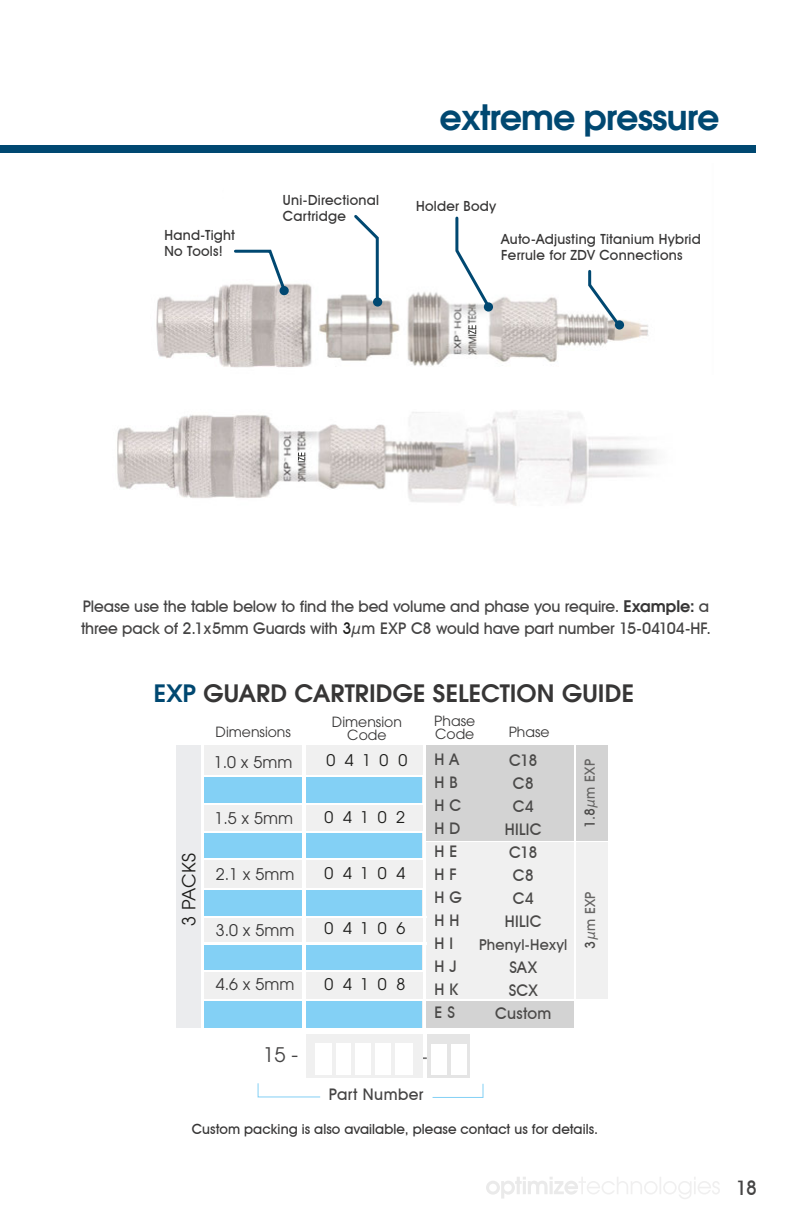
<style>
.page{position:relative;width:792px;height:1224px;background:#fff}
.page>*{position:absolute;margin:0;border:0;box-sizing:border-box;transform-origin:0 0}
.t1{font:600 35px "Avant Garde";letter-spacing:-.025em;color:#004871}
.body{font:600 24px "Avant Garde";letter-spacing:.005em;color:#373636}
.BodyProductListing{font:20px "ITC Avant Garde Std";color:#454444}
.Body_Header{font:500 20px "Avant Garde IT Cby BT";color:#454444}
.BodyProductListing-2{font:18px "ITC Avant Garde Std";color:#1d1d1b}
.body-2{font:500 18px "Avant Garde IT Cby BT";color:#747373}
.Body_Header-2{font:500 16px/22px "Avant Garde IT Cby BT";letter-spacing:-.005em;color:#454444}
.body-3{font:500 16px "Avant Garde IT Cby BT";letter-spacing:.005em;color:#4a4948}
.t2{font:16px "ITC Avant Garde Std";color:#373636}
.body-4{font:16px "ITC Avant Garde Std";letter-spacing:.57em;color:#1d1d1b}
.body-5{font:500 16px "Avant Garde IT Cby BT";letter-spacing:.025em;color:#454444}
.body-6{font:500 15px "Avant Garde IT Cby BT";letter-spacing:.015em;color:#4a4948}
.Body_Header-3{font:500 14px "Avant Garde IT Cby BT";letter-spacing:.02em;color:#373636}
.body-7{font:500 14px "Avant Garde IT Cby BT";letter-spacing:.005em;color:#373636}
.BodyProductListing-3{font:14px "ITC Avant Garde Std";color:#373636}
.body-8{font:500 14px "Avant Garde IT Cby BT";letter-spacing:.02em;color:#666564}
.s1{font-family:"Avant Garde";font-weight:600;color:#373636}
.s2{color:#1d1d1b}
.s3{color:#004871}
.s4{color:#4a4948}
</style>
<div class="page">
<svg style="left:486px;top:1177px;width:234px;height:22px"></svg>
<div style="left:427px;top:1001px;width:181px;height:26px;background:#d3d3d3"></div>
<div style="left:427px;top:842px;width:181px;height:157px;background:#f0f0f0"></div>
<img style="left:156px;top:284px;width:493px;height:84px">
<img style="left:117px;top:411px;width:538px;height:95px">
<div style="left:616px;top:271px;width:19px;height:38px;background:#fff"></div>
<div style="left:280px;top:286px;width:9px;height:9px;background:#004871;border-radius:50%"></div>
<svg style="left:373px;top:297px;width:9px;height:10px"></svg>
<svg style="left:484px;top:302px;width:9px;height:10px"></svg>
<svg style="left:232px;top:249px;width:56px;height:44px"></svg>
<svg style="left:351px;top:215px;width:29px;height:89px"></svg>
<svg style="left:454px;top:216px;width:38px;height:94px"></svg>
<svg style="left:587px;top:270px;width:36px;height:59px"></svg>
<svg style="left:467px;top:325px;width:10px;height:11px"></svg>
<svg style="left:297px;top:452px;width:9px;height:11px"></svg>
<svg style="left:297px;top:453px;width:9px;height:9px"></svg>
<svg style="left:257px;top:1083px;width:64px;height:15px"></svg>
<div style="left:0;top:146px;width:756px;height:7px;background:#004871"></div>
<div style="left:70px;top:746px;width:293px;height:281px;background:#f0f0f0"></div>
<div style="left:304px;top:746px;width:118px;height:332px;background:#f0f0f0"></div>
<div style="left:204px;top:1000px;width:218px;height:28px;background:#83d0f5"></div>
<div style="left:204px;top:943px;width:218px;height:28px;background:#83d0f5"></div>
<div style="left:204px;top:889px;width:218px;height:28px;background:#83d0f5"></div>
<div style="left:204px;top:832px;width:218px;height:27px;background:#83d0f5"></div>
<div style="left:204px;top:776px;width:218px;height:28px;background:#83d0f5"></div>
<div style="left:427px;top:1030px;width:169px;height:48px;background:#e5e5e5"></div>
<div style="left:470px;top:1033px;width:127px;height:67px;background:#fff"></div>
<hr style="left:70px;top:775px;width:358px;height:2px;background:#fff">
<hr style="left:70px;top:803px;width:359px;height:2px;background:#fff">
<hr style="left:69px;top:943px;width:358px;height:2px;background:#fff">
<hr style="left:70px;top:831px;width:356px;height:2px;background:#fff">
<hr style="left:69px;top:859px;width:357px;height:1px;background:#fff">
<hr style="left:69px;top:916px;width:358px;height:2px;background:#fff">
<hr style="left:66px;top:970px;width:359px;height:2px;background:#fff">
<div style="left:42px;top:1028px;width:560px;height:6px;background:#fff"></div>
<hr style="left:65px;top:999px;width:360px;height:2px;background:#fff">
<hr style="left:303px;top:741px;width:3px;height:341px;background:#fff">
<div style="left:315px;top:1043px;width:97px;height:31px;background:#fff"></div>
<div style="left:431px;top:1045px;width:36px;height:30px;background:#fff"></div>
<hr style="left:332px;top:1037px;width:3px;height:40px;background:#f0f0f0">
<hr style="left:352px;top:1036px;width:3px;height:41px;background:#f0f0f0">
<hr style="left:372px;top:1037px;width:3px;height:40px;background:#f0f0f0">
<hr style="left:392px;top:1037px;width:3px;height:40px;background:#f0f0f0">
<hr style="left:447px;top:1043px;width:3px;height:34px;background:#e5e5e5">
<svg style="left:432px;top:1083px;width:52px;height:15px"></svg>
<hr style="left:201px;top:741px;width:3px;height:341px;background:#fff">
<div style="left:0;top:731px;width:176px;height:310px;background:#fff"></div>
<hr style="left:69px;top:889px;width:357px;height:1px;background:#fff">
<div style="left:176px;top:745px;width:25px;height:283px;background:#ebecee"></div>
<div style="left:574px;top:999px;width:36px;height:39px;background:#fff"></div>
<div style="left:427px;top:746px;width:181px;height:95px;background:#d3d3d3"></div>
<hr style="left:574px;top:745px;width:2px;height:330px;background:#fff">
<p class="Body_Header-3" style="left:164px;top:226px;width:72px">Hand-Tight</p>
<p class="Body_Header-3" style="left:164px;top:242px;width:60px">No Tools!</p>
<p class="Body_Header-3" style="left:283px;top:192px;width:98px">Uni-Directional</p>
<p class="Body_Header-3" style="left:283px;top:208px;width:65px">Cartridge</p>
<p class="t1" style="left:439px;top:94px;width:282px">extreme pressure</p>
<p class="Body_Header-3" style="left:416px;top:197px;width:82px">Holder Body</p>
<p class="Body_Header-3" style="left:501px;top:231px;width:201px">Auto-Adjusting Titanium Hybrid</p>
<p class="Body_Header-3" style="left:501px;top:247px;width:183px">Ferrule for ZDV Connections</p>
<p class="Body_Header-2" style="left:81px;top:595px;width:632px">Please use the table below to find the bed volume and phase you require. <span class="s1">Example:</span> a three pack of 2.1x5mm Guards with <span class="s2">3</span>μm EXP C8 would have part number 15-04104-HF.</p>
<p class="body" style="left:154px;top:677px;width:482px"><span class="s3">EXP</span> GUARD CARTRIDGE SELECTION GUIDE</p>
<p class="BodyProductListing-2" style="left:178px;top:926px;width:74px;rotate:-90deg">3 PACKS</p>
<p class="BodyProductListing-3" style="left:434px;top:712px;width:42px">Phase</p>
<p class="BodyProductListing-3" style="left:332px;top:713px;width:71px">Dimension</p>
<p class="BodyProductListing-3" style="left:347px;top:726px;width:41px">Code</p>
<p class="BodyProductListing-3" style="left:216px;top:723px;width:77px">Dimensions</p>
<p class="BodyProductListing-3" style="left:435px;top:725px;width:41px">Code</p>
<p class="BodyProductListing-3" style="left:509px;top:724px;width:42px">Phase</p>
<p class="t2" style="left:214px;top:752px;width:80px">1.0 x 5mm</p>
<p class="t2" style="left:215px;top:808px;width:80px">1.5 x 5mm</p>
<p class="t2" style="left:216px;top:864px;width:80px">2.1 x 5mm</p>
<p class="t2" style="left:216px;top:920px;width:80px">3.0 x 5mm</p>
<p class="t2" style="left:216px;top:974px;width:80px">4.6 x 5mm</p>
<p class="body-4" style="left:326px;top:750px;width:83px">04100</p>
<p class="body-4" style="left:325px;top:807px;width:82px">04102</p>
<p class="body-4" style="left:325px;top:863px;width:82px">04104</p>
<p class="body-4" style="left:325px;top:919px;width:82px">04106</p>
<p class="body-4" style="left:325px;top:975px;width:82px">04108</p>
<p class="body-3" style="left:435px;top:750px;width:26px">H A</p>
<p class="body-3" style="left:435px;top:773px;width:25px">H B</p>
<p class="body-3" style="left:435px;top:796px;width:28px">H C</p>
<p class="body-3" style="left:435px;top:819px;width:27px">H D</p>
<p class="body-3" style="left:435px;top:842px;width:24px">H E</p>
<p class="body-3" style="left:435px;top:865px;width:24px">H F</p>
<p class="body-3" style="left:435px;top:888px;width:29px">H G</p>
<p class="body-3" style="left:435px;top:911px;width:26px">H H</p>
<p class="body-3" style="left:435px;top:934px;width:20px">H I</p>
<p class="body-3" style="left:435px;top:957px;width:24px">H J</p>
<p class="body-3" style="left:435px;top:980px;width:25px">H K</p>
<p class="body-3" style="left:435px;top:1003px;width:22px">E S</p>
<p class="body-3" style="left:509px;top:750px;width:30px">C18</p>
<p class="body-3" style="left:513px;top:773px;width:23px">C8</p>
<p class="body-3" style="left:513px;top:796px;width:23px">C4</p>
<p class="body-3" style="left:505px;top:819px;width:39px">HILIC</p>
<p class="body-3" style="left:509px;top:842px;width:30px">C18</p>
<p class="body-3" style="left:513px;top:865px;width:23px">C8</p>
<p class="body-3" style="left:513px;top:888px;width:23px">C4</p>
<p class="body-3" style="left:505px;top:911px;width:39px">HILIC</p>
<p class="body-6" style="left:479px;top:935px;width:90px">Phenyl-Hexyl</p>
<p class="body-3" style="left:509px;top:957px;width:29px">SAX</p>
<p class="body-3" style="left:509px;top:980px;width:31px">SCX</p>
<p class="body-3" style="left:495px;top:1003px;width:58px">Custom</p>
<p class="BodyProductListing" style="left:263px;top:1042px;width:36px">15 -</p>
<p class="body-2" style="left:422px;top:1046px;width:7px">-</p>
<p class="body-5" style="left:329px;top:1084px;width:96px">Part Number</p>
<p class="body-8" style="left:581px;top:828px;width:70px;rotate:-90deg"><span class="s4">1.8</span>μm EXP</p>
<p class="body-8" style="left:582px;top:949px;width:59px;rotate:-90deg"><span class="s4">3</span>μm EXP</p>
<p class="body-7" style="left:192px;top:1121px;width:408px">Custom packing is also available, please contact us for details.</p>
<p class="Body_Header" style="left:736px;top:1176px;width:23px">18</p>
</div>
